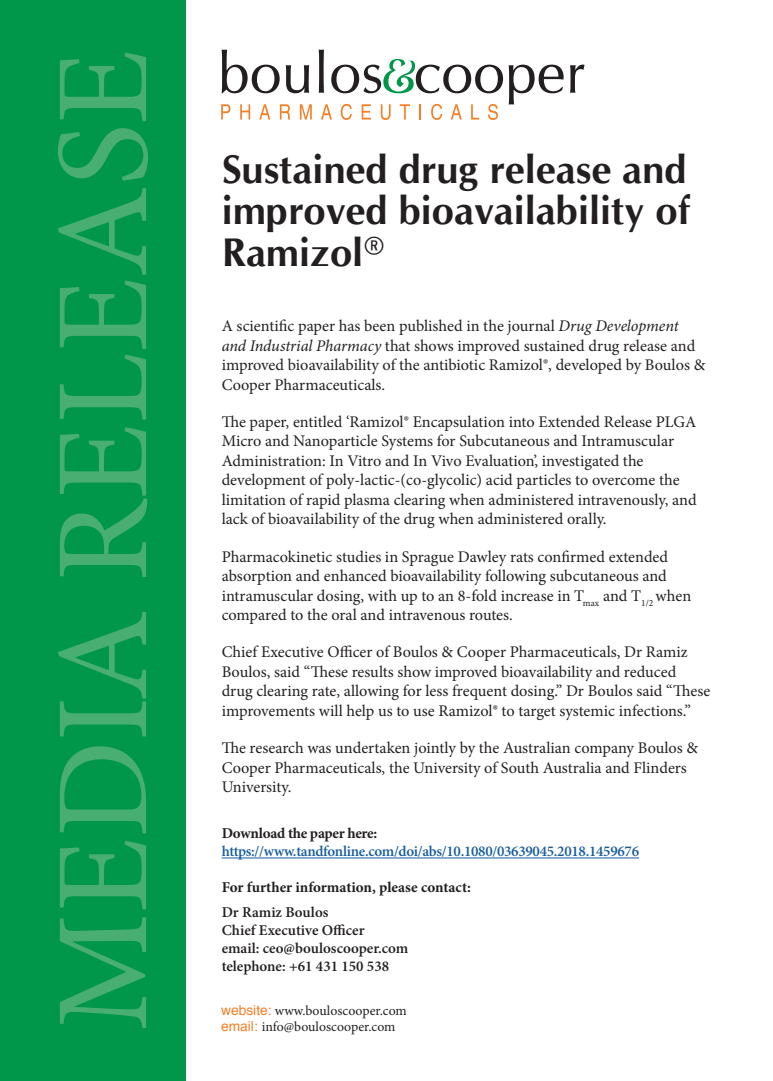
<style>
.page{position:relative;width:773px;height:1081px;background:#fff}
.page>*{position:absolute;margin:0;border:0;box-sizing:border-box;transform-origin:0 0}
.t1{font:132.62px "Minion Pro";color:#48ae71}
.t2{font:700 40px/41.2px "CG Omega";color:#231f20;text-align:justify}
.t3{font:16.25px/19.5px "Minion Pro";color:#231f20}
.t4{font:600 15px/18px "Minion Pro";color:#231f20}
.t5{font:600 15px "Minion Pro";letter-spacing:-.02em;color:#175d9e}
.t6{font:700 15px "Minion Pro";letter-spacing:-.01em;color:#231f20}
.t7{font:13.75px "Minion Pro";color:#231f20}
.s1{font-style:italic}
.s2{font-family:"Helvetica";color:#f47f26}
</style>
<div class="page">
<div style="left:0;top:0;width:186px;height:1081px;background:#009748"></div>
<svg style="left:222px;top:50px;width:57px;height:43px"></svg>
<svg style="left:286px;top:65px;width:23px;height:28px"></svg>
<svg style="left:570px;top:65px;width:14px;height:28px"></svg>
<svg style="left:221px;top:104px;width:9px;height:16px"></svg>
<svg style="left:240px;top:104px;width:10px;height:16px"></svg>
<svg style="left:259px;top:104px;width:11px;height:16px"></svg>
<svg style="left:280px;top:104px;width:10px;height:16px"></svg>
<svg style="left:300px;top:104px;width:12px;height:16px"></svg>
<svg style="left:318px;top:50px;width:245px;height:70px"></svg>
<hr style="left:222px;top:857px;width:417px;height:1px;background:#175d9e">
<h1 class="t1" style="left:15px;top:1031px;width:983px;rotate:-90deg">MEDIA RELEASE</h1>
<h2 class="t2" style="left:222px;top:148px;width:470px">Sustained drug release and improved bioavailability of Ramizol®</h2>
<p class="t3" style="left:222px;top:316px;width:485px">A scientific paper has been published in the journal <span class="s1">Drug Development and Industrial Pharmacy</span> that shows improved sustained drug release and improved bioavailability of the antibiotic Ramizol®, developed by Boulos &amp; Cooper Pharmaceuticals.</p>
<p class="t3" style="left:222px;top:412px;width:476px">The paper, entitled ‘Ramizol® Encapsulation into Extended Release PLGA Micro and Nanoparticle Systems for Subcutaneous and Intramuscular Administration: In Vitro and In Vivo Evaluation’, investigated the development of poly-lactic-(co-glycolic) acid particles to overcome the limitation of rapid plasma clearing when administered intravenously, and lack of bioavailability of the drug when administered orally.</p>
<p class="t3" style="left:222px;top:547px;width:471px">Pharmacokinetic studies in Sprague Dawley rats confirmed extended absorption and enhanced bioavailability following subcutaneous and intramuscular dosing, with up to an 8-fold increase in T<sub>max</sub> and T<sub>1/2</sub> when compared to the oral and intravenous routes.</p>
<p class="t3" style="left:222px;top:642px;width:490px">Chief Executive Officer of Boulos &amp; Cooper Pharmaceuticals, Dr Ramiz Boulos, said “These results show improved bioavailability and reduced drug clearing rate, allowing for less frequent dosing.” Dr Boulos said “These improvements will help us to use Ramizol® to target systemic infections.”</p>
<p class="t3" style="left:222px;top:738px;width:478px">The research was undertaken jointly by the Australian company Boulos &amp;<br>Cooper Pharmaceuticals, the University of South Australia and Flinders<br>University.</p>
<p class="t6" style="left:222px;top:823px;width:157px">Download the paper here:</p>
<p class="t5" style="left:222px;top:841px;width:419px">https://www.tandfonline.com/doi/abs/10.1080/03639045.2018.1459676</p>
<p class="t6" style="left:222px;top:877px;width:251px">For further information, please contact:</p>
<p class="t4" style="left:222px;top:903px;width:188px">Dr Ramiz Boulos<br>Chief Executive Officer<br>email: ceo@bouloscooper.com telephone: +61 431 150 538</p>
<p class="t7" style="left:221px;top:1001px;width:187px"><span class="s2">website:</span> www.bouloscooper.com</p>
<p class="t7" style="left:221px;top:1018px;width:176px"><span class="s2">email:</span> info@bouloscooper.com</p>
</div>
